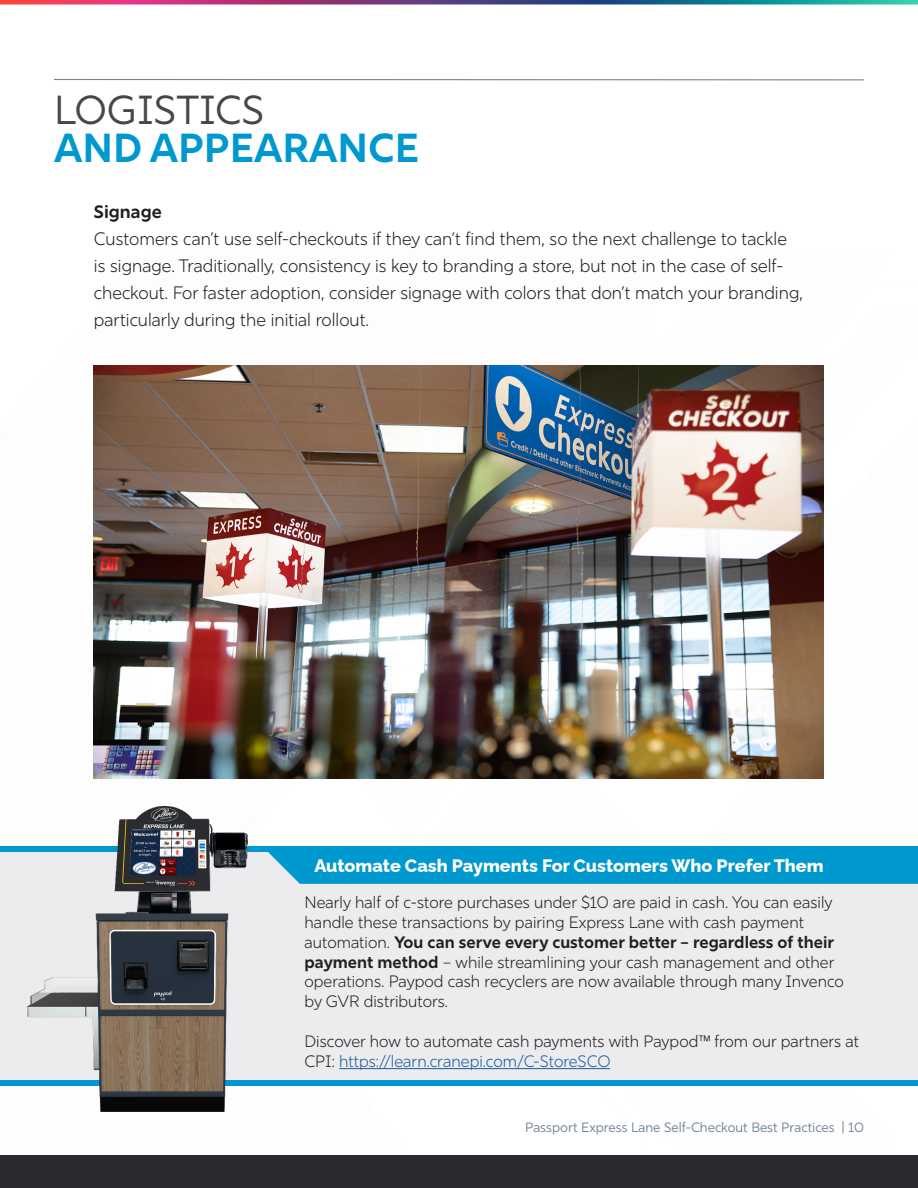
<style>
.page{position:relative;width:918px;height:1188px;background:#fff}
.page>*{position:absolute;margin:0;border:0;box-sizing:border-box;transform-origin:0 0}
.t1{font:700 40.5px "Rig Sans";color:#0099cf}
.t2{font:40.5px "Rig Sans";color:#49464a}
.t3{font:300 18px/27px "Rig Sans";color:#231f20}
.t4{font:800 18px "Raleway";color:#fff}
.t5{font:700 18px "Rig Sans";color:#231f20}
.t6{font:300 16.5px/19.8px "Rig Sans";color:#231f20}
.t7{font:13.5px "Rig Sans";color:#748593}
.s1{font-weight:700}
.s2{color:#175d9e}
</style>
<div class="page">
<div style="left:0;top:1155px;width:918px;height:33px;background:#2b2b2f"></div>
<svg style="left:0;top:0;width:918px;height:4px;background:#6a5581"></svg>
<hr style="left:54px;top:79px;width:810px;height:1px;background:#748593">
<img style="left:94px;top:366px;width:730px;height:412px">
<div style="left:0;top:851px;width:918px;height:229px;background:#ececee"></div>
<div style="left:267px;top:851px;width:651px;height:33px;background:#0099cf"></div>
<hr style="left:339px;top:1068px;width:271px;height:1px;background:#175d9e">
<div style="left:0;top:846px;width:918px;height:5px;background:#0099cf"></div>
<div style="left:0;top:1080px;width:918px;height:6px;background:#0099cf"></div>
<img style="left:27px;top:807px;width:220px;height:305px">
<p class="t2" style="left:54px;top:86px;width:212px">LOGISTICS</p>
<p class="t1" style="left:54px;top:123px;width:367px">AND APPEARANCE</p>
<p class="t5" style="left:94px;top:201px;width:70px">Signage</p>
<p class="t3" style="left:94px;top:225px;width:711px">Customers can’t use self-checkouts if they can’t find them, so the next challenge to tackle is signage. Traditionally, consistency is key to branding a store, but not in the case of self&shy;checkout. For faster adoption, consider signage with colors that don’t match your branding, particularly during the initial rollout.</p>
<p class="t4" style="left:314px;top:851px;width:511px">Automate Cash Payments For Customers Who Prefer Them</p>
<p class="t6" style="left:305px;top:893px;width:541px">Nearly half of c-store purchases under $10 are paid in cash. You can easily handle these transactions by pairing Express Lane with cash payment automation. <span class="s1">You can serve every customer better – regardless of their payment method</span> – while streamlining your cash management and other operations. Paypod cash recyclers are now available through many Invenco by GVR distributors.</p>
<p class="t6" style="left:305px;top:1031px;width:556px">Discover how to automate cash payments with Paypod™ from our partners at<br>CPI: <span class="s2">https://learn.cranepi.com/C-StoreSCO</span></p>
<p class="t7" style="left:525px;top:1119px;width:340px">Passport Express Lane Self-Checkout Best Practices | 10</p>
</div>
